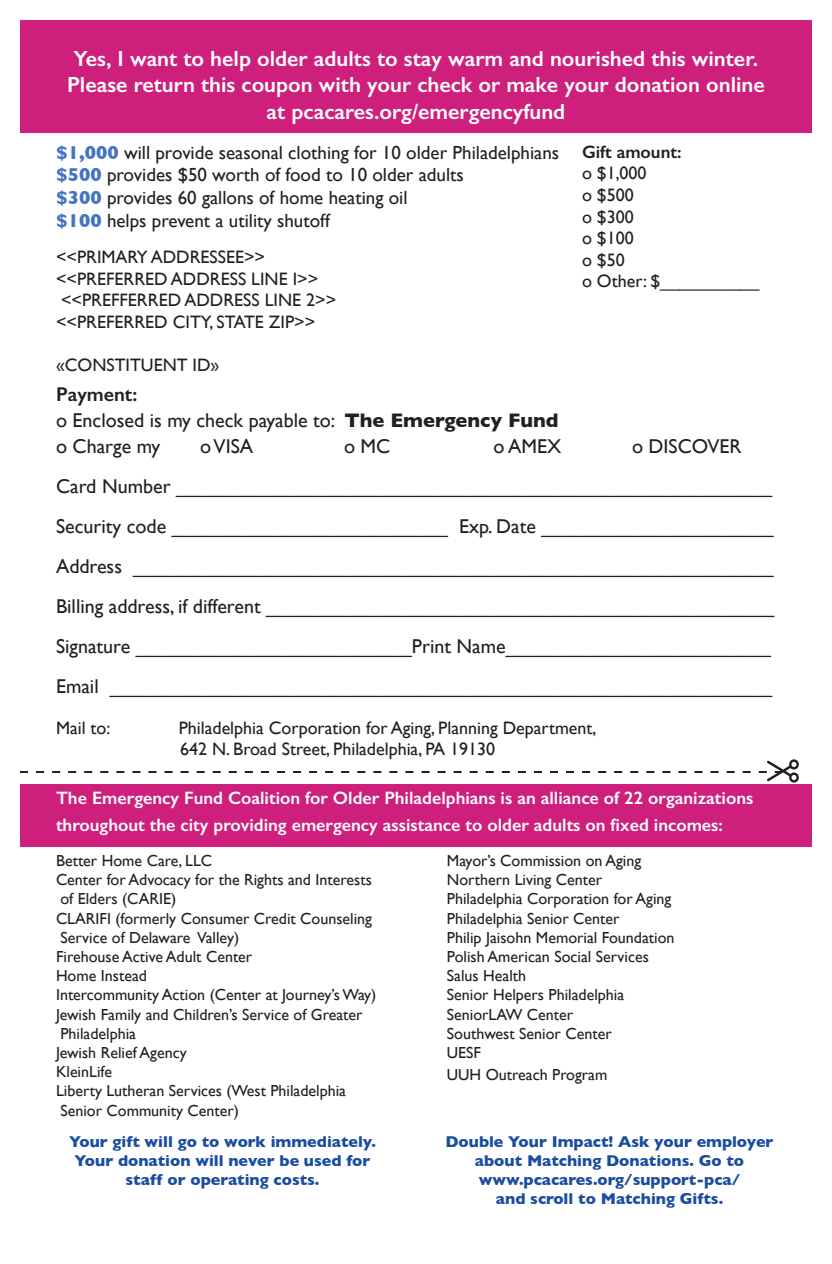
<style>
.page{position:relative;width:832px;height:1264px;background:#fff}
.page>*{position:absolute;margin:0;border:0;box-sizing:border-box;transform-origin:0 0}
.t1{font:600 22px/26.4px "Gill Sans";color:#fff;text-align:center}
.t2{font:20px "Gill Sans";color:#231f20}
.t3{font:600 20px "Gill Sans";color:#231f20}
.t4{font:19px "Gill Sans";color:#231f20}
.t5{font:18px "Gill Sans";color:#231f20}
.t6{font:600 18px/26.4px "Gill Sans";color:#fff}
.t7{font:600 18px "Gill Sans";color:#231f20}
.t8{font:16px/19.2px "Gill Sans";color:#231f20}
.t9{font:700 16px/19.2px "Gill Sans";color:#1b4d9f;text-align:center}
.s1{font-weight:700;color:#4573c4}
.s2{font-weight:700}
</style>
<div class="page">
<div style="left:20px;top:784px;width:792px;height:62px;background:#ce1f7d"></div>
<div style="left:20px;top:20px;width:792px;height:112px;background:#ce1f7d"></div>
<svg style="left:20px;top:759px;width:779px;height:24px"></svg>
<p class="t1" style="left:67px;top:45px;width:699px">Yes, I want to help older adults to stay warm and nourished this winter.<br>Please return this coupon with your check or make your donation online at pcacares.org/emergencyfund</p>
<p class="t4" style="left:56px;top:141px;width:505px"><span class="s1">$1,000</span> will provide seasonal clothing for 10 older Philadelphians</p>
<p class="t4" style="left:56px;top:164px;width:409px"><span class="s1">$500</span> provides $50 worth of food to 10 older adults</p>
<p class="t4" style="left:56px;top:187px;width:353px"><span class="s1">$300</span> provides 60 gallons of home heating oil</p>
<p class="t4" style="left:56px;top:209px;width:275px"><span class="s1">$100</span> helps prevent a utility shutoff</p>
<p class="t7" style="left:582px;top:141px;width:101px">Gift amount:</p>
<p class="t5" style="left:582px;top:163px;width:66px">o $1,000</p>
<p class="t5" style="left:582px;top:184px;width:53px">o $500</p>
<p class="t5" style="left:582px;top:206px;width:53px">o $300</p>
<p class="t5" style="left:582px;top:228px;width:53px">o $100</p>
<p class="t5" style="left:582px;top:249px;width:44px">o $50</p>
<p class="t5" style="left:582px;top:271px;width:179px">o Other: $__________</p>
<p class="t5" style="left:56px;top:246px;width:211px">&lt;&lt;PRIMARY ADDRESSEE&gt;&gt;</p>
<p class="t5" style="left:56px;top:268px;width:264px">&lt;&lt;PREFERRED ADDRESS LINE I&gt;&gt;</p>
<p class="t5" style="left:61px;top:290px;width:277px">&lt;&lt;PREFFERRED ADDRESS LINE 2&gt;&gt;</p>
<p class="t5" style="left:56px;top:311px;width:261px">&lt;&lt;PREFERRED CITY, STATE ZIP&gt;&gt;</p>
<p class="t5" style="left:56px;top:354px;width:165px">«CONSTITUENT ID»</p>
<p class="t3" style="left:56px;top:382px;width:83px">Payment:</p>
<p class="t2" style="left:56px;top:408px;width:504px">o Enclosed is my check payable to: <span class="s2">The Emergency Fund</span></p>
<p class="t2" style="left:56px;top:434px;width:106px">o Charge my</p>
<p class="t2" style="left:200px;top:434px;width:55px">o VISA</p>
<p class="t2" style="left:344px;top:434px;width:48px">o MC</p>
<p class="t2" style="left:494px;top:434px;width:69px">o AMEX</p>
<p class="t2" style="left:632px;top:434px;width:111px">o DISCOVER</p>
<p class="t2" style="left:56px;top:474px;width:718px">Card Number ______________________________________________________</p>
<p class="t2" style="left:56px;top:514px;width:719px">Security code _________________________ Exp. Date _____________________</p>
<p class="t2" style="left:56px;top:554px;width:719px">Address __________________________________________________________</p>
<p class="t2" style="left:56px;top:594px;width:720px">Billing address, if different ______________________________________________</p>
<p class="t2" style="left:56px;top:634px;width:716px">Signature _________________________Print Name________________________</p>
<p class="t2" style="left:56px;top:674px;width:718px">Email ____________________________________________________________</p>
<p class="t5" style="left:56px;top:717px;width:56px">Mail to:</p>
<p class="t5" style="left:179px;top:717px;width:419px">Philadelphia Corporation for Aging, Planning Department,</p>
<p class="t5" style="left:180px;top:739px;width:317px">642 N. Broad Street, Philadelphia, PA 19130</p>
<p class="t6" style="left:56px;top:785px;width:699px">The Emergency Fund Coalition for Older Philadelphians is an alliance of 22 organizations throughout the city providing emergency assistance to older adults on fixed incomes:</p>
<p class="t8" style="left:56px;top:851px;width:158px">Better Home Care, LLC</p>
<p class="t8" style="left:56px;top:870px;width:317px">Center for Advocacy for the Rights and Interests of Elders (CARIE)</p>
<p class="t8" style="left:56px;top:908px;width:318px">CLARIFI (formerly Consumer Credit Counseling<br>Service of Delaware Valley)</p>
<p class="t8" style="left:56px;top:947px;width:198px">Firehouse Active Adult Center</p>
<p class="t8" style="left:56px;top:966px;width:93px">Home Instead</p>
<p class="t8" style="left:56px;top:985px;width:322px">Intercommunity Action (Center at Journey’s Way)</p>
<p class="t8" style="left:56px;top:1004px;width:308px">Jewish Family and Children’s Service of Greater<br>Philadelphia</p>
<p class="t8" style="left:56px;top:1043px;width:132px">Jewish Relief Agency</p>
<p class="t8" style="left:56px;top:1062px;width:58px">KleinLife</p>
<p class="t8" style="left:56px;top:1081px;width:292px">Liberty Lutheran Services (West Philadelphia<br>Senior Community Center)</p>
<p class="t8" style="left:447px;top:851px;width:196px">Mayor’s Commission on Aging</p>
<p class="t8" style="left:447px;top:870px;width:157px">Northern Living Center</p>
<p class="t8" style="left:447px;top:889px;width:226px">Philadelphia Corporation for Aging</p>
<p class="t8" style="left:447px;top:908px;width:174px">Philadelphia Senior Center</p>
<p class="t8" style="left:447px;top:928px;width:229px">Philip Jaisohn Memorial Foundation</p>
<p class="t8" style="left:447px;top:947px;width:203px">Polish American Social Services</p>
<p class="t8" style="left:447px;top:966px;width:81px">Salus Health</p>
<p class="t8" style="left:447px;top:985px;width:179px">Senior Helpers Philadelphia</p>
<p class="t8" style="left:447px;top:1004px;width:128px">SeniorLAW Center</p>
<p class="t8" style="left:447px;top:1024px;width:166px">Southwest Senior Center</p>
<p class="t8" style="left:447px;top:1043px;width:36px">UESF</p>
<p class="t8" style="left:447px;top:1064px;width:162px">UUH Outreach Program</p>
<p class="t9" style="left:69px;top:1132px;width:308px">Your gift will go to work immediately.<br>Your donation will never be used for staff or operating costs.</p>
<p class="t9" style="left:445px;top:1132px;width:330px">Double Your Impact! Ask your employer about Matching Donations. Go to</p>
<p class="t9" style="left:479px;top:1170px;width:263px">www.pcacares.org/support-pca/</p>
<p class="t9" style="left:496px;top:1189px;width:229px">and scroll to Matching Gifts.</p>
</div>
